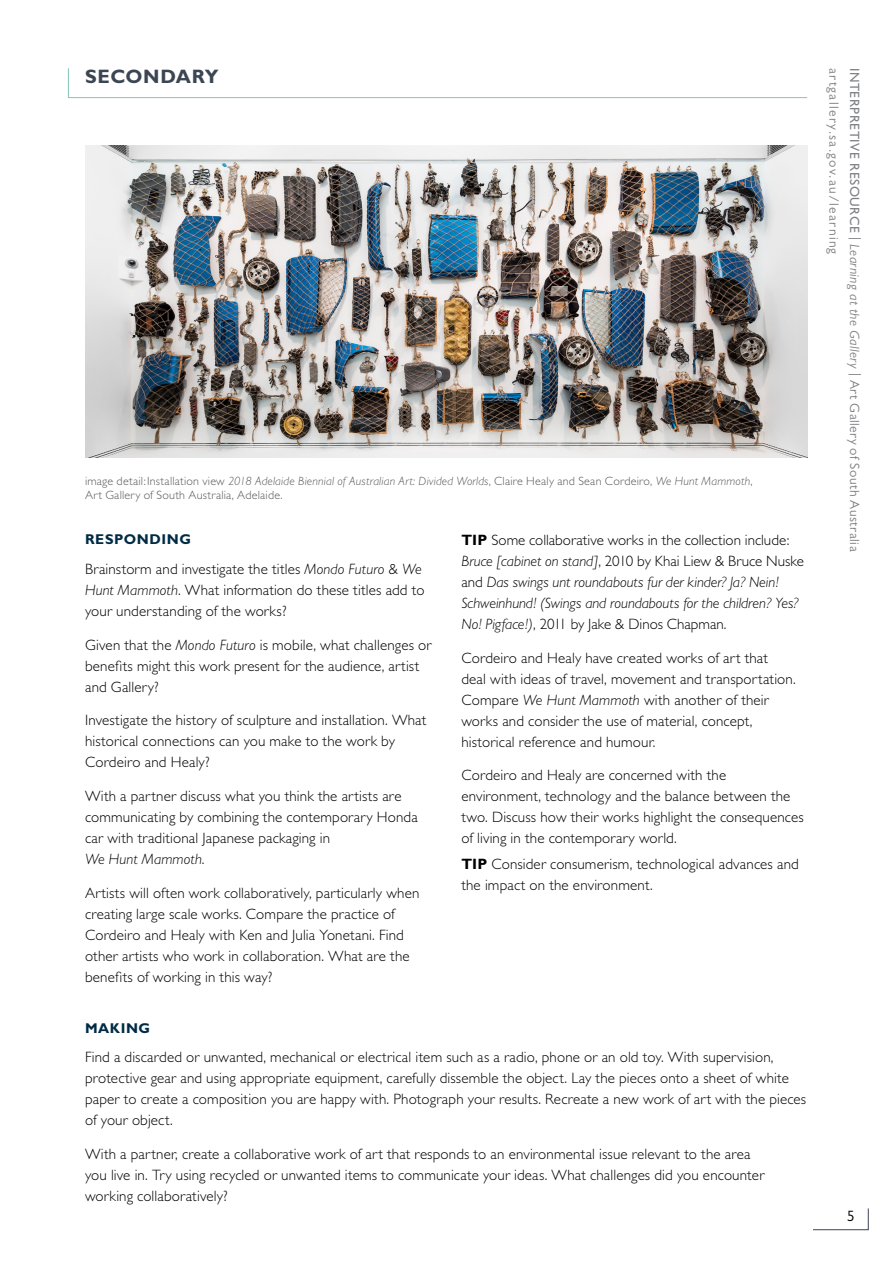
<style>
.page{position:relative;width:893px;height:1263px;background:#fff}
.page>*{position:absolute;margin:0;border:0;box-sizing:border-box;transform-origin:0 0}
.t1{font:700 19.5px "Gill Sans";letter-spacing:.025em;color:#3b4553}
.t2{font:300 15px/21px "Gill Sans";letter-spacing:.01em;color:#000}
.t3{font:italic 300 15px/21px "Gill Sans";letter-spacing:-.005em;color:#000}
.t4{font:15px "Gill Sans";color:#000}
.t5{font:700 14.25px "Gill Sans";letter-spacing:.04em;color:#002b44}
.t6{font:13.5px/20.9px "Gill Sans";letter-spacing:.045em;color:#808285}
.t7{font:300 12px/13.5px "Gill Sans";letter-spacing:.02em;color:#58595b}
.s1{font-style:italic}
.s2{font-weight:700;font-style:normal}
.s3{font-style:normal}
.s4{font-weight:700}
.s5{font-style:inherit}
</style>
<div class="page">
<svg style="left:68px;top:68px;width:740px;height:30px"></svg>
<img style="left:85px;top:146px;width:723px;height:311px">
<svg style="left:813px;top:1208px;width:56px;height:22px"></svg>
<h1 class="t1" style="left:85px;top:65px;width:135px">SECONDARY</h1>
<p class="t7" style="left:85px;top:475px;width:669px">image detail:Installation view <span class="s1">2018 Adelaide Biennial of Australian Art: Divided Worlds</span>, Claire Healy and Sean Cordeiro, <span class="s1">We Hunt Mammoth</span>,<br>Art Gallery of South Australia, Adelaide.</p>
<p class="t5" style="left:85px;top:531px;width:108px">RESPONDING</p>
<p class="t2" style="left:85px;top:558px;width:341px">Brainstorm and investigate the titles <span class="s1">Mondo Futuro</span> &amp; <span class="s1">We<br>Hunt Mammoth</span>. What information do these titles add to your understanding of the works?</p>
<p class="t2" style="left:85px;top:634px;width:348px">Given that the <span class="s1">Mondo Futuro</span> is mobile, what challenges or benefits might this work present for the audience, artist and Gallery?</p>
<p class="t2" style="left:85px;top:710px;width:343px">Investigate the history of sculpture and installation. What historical connections can you make to the work by<br>Cordeiro and Healy?</p>
<p class="t2" style="left:85px;top:786px;width:334px">With a partner discuss what you think the artists are communicating by combining the contemporary Honda car with traditional Japanese packaging in<br><span class="s1">We Hunt Mammoth</span>.</p>
<p class="t2" style="left:85px;top:882px;width:336px">Artists will often work collaboratively, particularly when creating large scale works. Compare the practice of Cordeiro and Healy with Ken and Julia Yonetani. Find other artists who work in collaboration. What are the benefits of working in this way?</p>
<p class="t3" style="left:461px;top:529px;width:344px"><span class="s2">TIP</span> <span class="s3">Some collaborative works in the collection include:<br></span>Bruce [cabinet on stand]<span class="s3">, 2010 by Khai Liew &amp; Bruce Nuske and</span> Das swings unt roundabouts fur der kinder? Ja? Nein!<br>Schweinhund! (Swings and roundabouts for the children? Yes?<br>No! Pigface!)<span class="s3">, 2011 by Jake &amp; Dinos Chapman.</span></p>
<p class="t2" style="left:461px;top:647px;width:336px">Cordeiro and Healy have created works of art that deal with ideas of travel, movement and transportation.<br>Compare <span class="s1">We Hunt Mammoth</span> with another of their works and consider the use of material, concept, historical reference and humour.</p>
<p class="t2" style="left:461px;top:765px;width:344px">Cordeiro and Healy are concerned with the environment, technology and the balance between the two. Discuss how their works highlight the consequences of living in the contemporary world.</p>
<p class="t2" style="left:461px;top:853px;width:339px"><span class="s4">TIP</span> Consider consumerism, technological advances and the impact on the environment.</p>
<p class="t5" style="left:85px;top:1019px;width:67px">MAKING</p>
<p class="t2" style="left:85px;top:1047px;width:723px">Find a discarded or unwanted, mechanical or electrical item such as a radio, phone or an old toy. With supervision, protective gear and using appropriate equipment, carefully dissemble the object. Lay the pieces onto a sheet of white paper to create a composition you are happy with. Photograph your results. Recreate a new work of art with the pieces of your object.</p>
<p class="t2" style="left:85px;top:1143px;width:681px">With a partner, create a collaborative work of art that responds to an environmental issue relevant to the area you live in. Try using recycled or unwanted items to communicate your ideas. What challenges did you encounter working collaboratively?</p>
<p class="t6" style="left:865px;top:68px;width:485px;rotate:90deg"><span class="s5">INTERPRETIVE RESOURCE</span> | <span class="s1">Learning at the Gallery</span> | Art Gallery of South Australia artgallery.sa.gov.au/learning</p>
<p class="t4" style="left:847px;top:1207px;width:9px">5</p>
</div>
